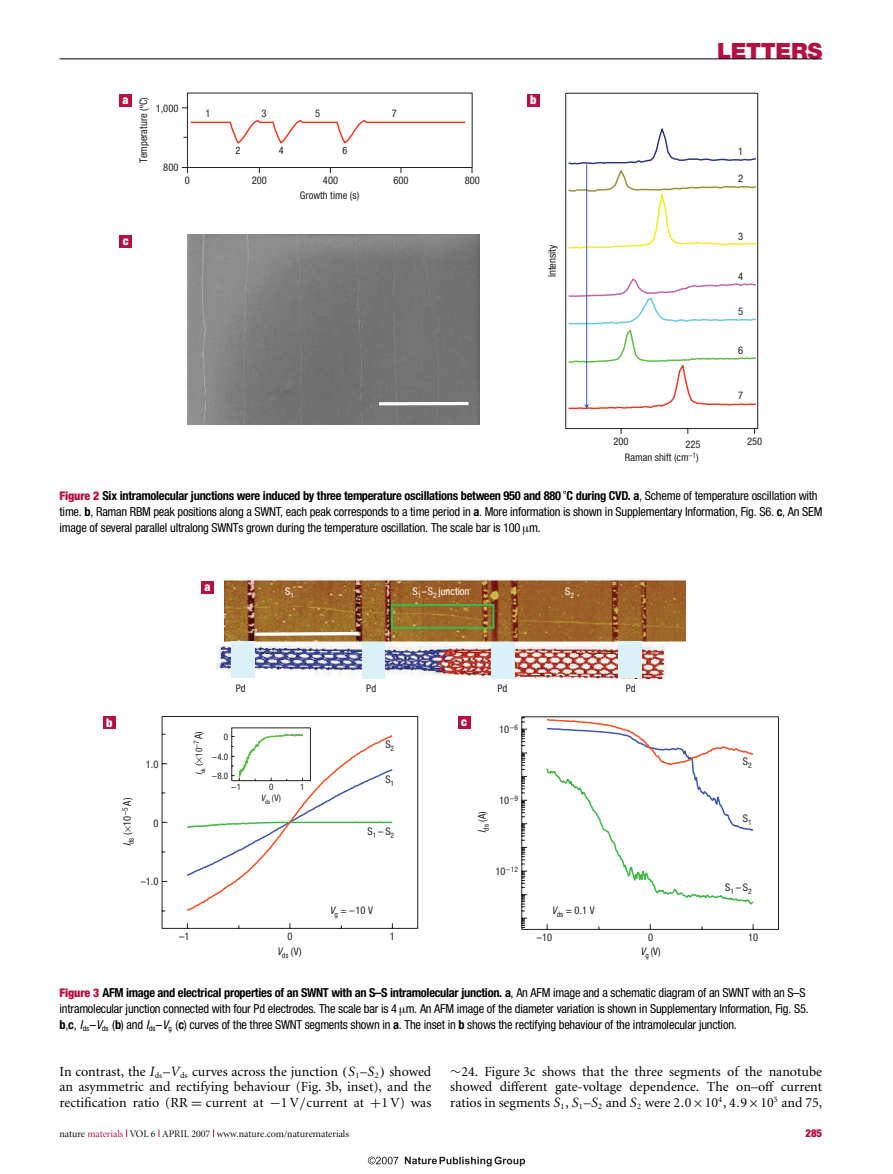
<style>
.page{position:relative;width:893px;height:1174px;background:#fff}
.page>*{position:absolute;margin:0;border:0;box-sizing:border-box;transform-origin:0 0}
.t1{font:900 22.35px "Helvetica Neue";letter-spacing:-.015em;color:#b41042}
.t2{font:13.95px/15.8px "Minion";color:#000;text-align:justify}
.t3{font:12.45px/15.8px "Helvetica Neue Condensed 4";letter-spacing:-.02em;color:#000}
.t4{font:700 condensed 12.45px "Helvetica Neue";letter-spacing:-.025em;color:#000}
.t5{font:900 condensed 12px "Helvetica Neue";color:#fff}
.t6{font:900 condensed 10.8px "Helvetica Neue";color:#b41042}
.t7{font:10.5px "Helvetica Neue Condensed 4";color:#231f20}
.t8{font:10.5px "Helvetica Neue Condensed 4";color:#fff}
.t9{font:10.35px "Helvetica Neue Condensed 4";color:#231f20}
.t10{font:10.05px "Minion Display";color:#000}
.t11{font:9px "Helvetica Neue Condensed 4";color:#231f20}
.t12{font:7.5px "Helvetica Neue Condensed 4";color:#231f20}
.t13{font:7.5px "MTSYB";color:#000}
.t14{font:6px "Helvetica Neue Condensed 4";color:#231f20}
.s1{font-weight:900;font-size:12px;color:#b41042}
.s2{font-family:"Helvetica Neue";font-weight:700;font-stretch:condensed}
.s3{font-family:"txmia"}
.s4{font-family:"Helvetica Neue";font-style:italic;font-stretch:condensed}
.s5{font-size:10.5px}
.s6{font-family:"Helvetica Neue Condensed 4";font-weight:400;font-stretch:normal}
.s7{font-style:italic;font-size:14.25px}
.s8{font-family:"RMTMI";font-size:14.25px}
.s9{font-family:"MTSYN";font-size:14.25px}
.s10{font-family:"Minion Exp"}
.s11{color:#b41042}
</style>
<div class="page">
<hr style="left:60px;top:59px;width:762px;height:1px;background:#000">
<svg style="left:182px;top:93px;width:576px;height:341px"></svg>
<hr style="left:586px;top:165px;width:1px;height:241px;background:#3c58a7">
<svg style="left:567px;top:277px;width:190px;height:133px"></svg>
<div style="left:119px;top:94px;width:13px;height:12px;background:#b41142"></div>
<div style="left:119px;top:235px;width:13px;height:12px;background:#b41142"></div>
<div style="left:527px;top:94px;width:13px;height:12px;background:#b41142"></div>
<img style="left:224px;top:578px;width:461px;height:76px">
<svg style="left:251px;top:630px;width:111px;height:7px"></svg>
<img style="left:217px;top:646px;width:448px;height:32px">
<div style="left:231px;top:641px;width:24px;height:37px;background:#daf1f7"></div>
<div style="left:362px;top:642px;width:23px;height:37px;background:#daf1f7"></div>
<div style="left:492px;top:642px;width:23px;height:37px;background:#daf1f7"></div>
<div style="left:391px;top:604px;width:103px;height:25px;border:2px solid #3eb649"></div>
<div style="left:618px;top:641px;width:23px;height:37px;background:#daf1f7"></div>
<svg style="left:161px;top:716px;width:618px;height:214px"></svg>
<div style="left:201px;top:581px;width:13px;height:12px;background:#b41142"></div>
<div style="left:103px;top:716px;width:13px;height:13px;background:#b41142"></div>
<div style="left:458px;top:716px;width:12px;height:13px;background:#b41142"></div>
<svg style="left:405px;top:1156px;width:120px;height:10px"></svg>
<svg style="left:368px;top:1156px;width:30px;height:8px"></svg>
<svg style="left:185px;top:727px;width:209px;height:185px"></svg>
<p class="t5" style="left:123px;top:95px;width:7px">a</p>
<p class="t7" style="left:140px;top:163px;width:67px;rotate:-90deg">Temperature (ºC)</p>
<p class="t7" style="left:156px;top:104px;width:24px">1,000</p>
<p class="t7" style="left:163px;top:164px;width:17px">800</p>
<p class="t7" style="left:185px;top:177px;width:7px">0</p>
<p class="t5" style="left:123px;top:236px;width:7px">c</p>
<p class="t7" style="left:206px;top:110px;width:7px">1</p>
<p class="t7" style="left:261px;top:110px;width:7px">3</p>
<p class="t9" style="left:235px;top:146px;width:6px">2</p>
<p class="t9" style="left:279px;top:146px;width:6px">4</p>
<p class="t9" style="left:343px;top:146px;width:6px">6</p>
<p class="t7" style="left:315px;top:110px;width:7px">5</p>
<p class="t7" style="left:392px;top:110px;width:7px">7</p>
<p class="t7" style="left:252px;top:177px;width:17px">200</p>
<p class="t7" style="left:323px;top:177px;width:17px">400</p>
<p class="t7" style="left:393px;top:177px;width:17px">600</p>
<p class="t7" style="left:465px;top:177px;width:17px">800</p>
<p class="t7" style="left:300px;top:192px;width:61px">Growth time (s)</p>
<p class="t5" style="left:530px;top:96px;width:8px">b</p>
<p class="t7" style="left:548px;top:277px;width:34px;rotate:-90deg">Intensity</p>
<h1 class="t1" style="left:717px;top:43px;width:107px">LETTERS</h1>
<p class="t7" style="left:738px;top:148px;width:7px">1</p>
<p class="t7" style="left:738px;top:175px;width:7px">2</p>
<p class="t7" style="left:738px;top:232px;width:7px">3</p>
<p class="t7" style="left:738px;top:272px;width:7px">4</p>
<p class="t7" style="left:738px;top:307px;width:7px">5</p>
<p class="t7" style="left:738px;top:346px;width:7px">6</p>
<p class="t7" style="left:738px;top:391px;width:7px">7</p>
<p class="t7" style="left:613px;top:437px;width:17px">200</p>
<p class="t7" style="left:685px;top:441px;width:17px">225</p>
<p class="t7" style="left:747px;top:437px;width:17px">250</p>
<p class="t7" style="left:625px;top:453px;width:75px">Raman shift (cm<sup>–1</sup>)</p>
<p class="t4" style="left:60px;top:491px;width:503px"><span class="s1">Figure 2</span> Six intramolecular junctions were induced by three temperature oscillations between 950 and 880</p>
<p class="t13" style="left:563px;top:487px;width:5px">◦</p>
<p class="t3" style="left:60px;top:489px;width:764px;text-indent:507px"><span class="s2">C during CVD. a</span>, Scheme of temperature oscillation with time. <span class="s2">b</span>, Raman RBM peak positions along a SWNT, each peak corresponds to a time period in <span class="s2">a</span>. More information is shown in Supplementary Information, Fig. S6. <span class="s2">c</span>, An SEM image of several parallel ultralong SWNTs grown during the temperature oscillation. The scale bar is 100 <span class="s3">μ</span>m.</p>
<p class="t5" style="left:205px;top:582px;width:7px">a</p>
<p class="t8" style="left:285px;top:587px;width:10px">S<sub>1</sub></p>
<p class="t8" style="left:565px;top:587px;width:10px">S<sub>2</sub></p>
<p class="t8" style="left:412px;top:587px;width:58px">S<sub>1</sub>–S<sub>2</sub> junction</p>
<p class="t7" style="left:236px;top:684px;width:11px">Pd</p>
<p class="t7" style="left:366px;top:684px;width:11px">Pd</p>
<p class="t7" style="left:498px;top:684px;width:11px">Pd</p>
<p class="t7" style="left:626px;top:684px;width:11px">Pd</p>
<p class="t5" style="left:106px;top:718px;width:8px">b</p>
<p class="t5" style="left:461px;top:717px;width:7px">c</p>
<p class="t7" style="left:123px;top:846px;width:50px;rotate:-90deg"><span class="s4">I</span><sub>ds</sub> ( 10<sup>–5</sup> A)</p>
<p class="t7" style="left:146px;top:760px;width:14px">1.0</p>
<p class="t7" style="left:154px;top:819px;width:7px">0</p>
<p class="t7" style="left:141px;top:878px;width:19px">–1.0</p>
<p class="t11" style="left:196px;top:757px;width:27px;rotate:-90deg">10<sup>–7</sup> <span class="s5">A)</span></p>
<p class="t7" style="left:385px;top:741px;width:10px">S<sub>2</sub></p>
<p class="t11" style="left:224px;top:733px;width:6px">0</p>
<p class="t11" style="left:212px;top:753px;width:18px">–4.0</p>
<p class="t14" style="left:201px;top:775px;width:9px;rotate:-90deg"><sup>I</sup>ds</p>
<p class="t11" style="left:212px;top:772px;width:18px">–8.0</p>
<p class="t11" style="left:232px;top:784px;width:11px">–1</p>
<p class="t11" style="left:269px;top:784px;width:6px">0</p>
<p class="t11" style="left:261px;top:794px;width:22px"><span class="s4">V</span><sub>ds</sub> (V)</p>
<p class="t11" style="left:300px;top:784px;width:6px">1</p>
<p class="t7" style="left:385px;top:775px;width:10px">S<sub>1</sub></p>
<p class="t7" style="left:368px;top:827px;width:28px">S<sub>1</sub> –S<sub>2</sub></p>
<p class="t7" style="left:499px;top:725px;width:20px">10<sup>–6</sup></p>
<p class="t7" style="left:478px;top:833px;width:23px;rotate:-90deg"><span class="s4">I</span><sub>ds</sub> (A)</p>
<p class="t7" style="left:499px;top:796px;width:20px">10<sup>–9</sup></p>
<p class="t12" style="left:496px;top:866px;width:24px"><span class="s5">10</span>–12</p>
<p class="t7" style="left:330px;top:906px;width:45px"><span class="s4">V</span><sub>g</sub> = –10 V</p>
<p class="t7" style="left:552px;top:906px;width:44px"><span class="s4">V</span><sub>ds</sub> = 0.1 V</p>
<p class="t7" style="left:743px;top:757px;width:10px">S<sub>2</sub></p>
<p class="t7" style="left:743px;top:814px;width:10px">S<sub>1</sub></p>
<p class="t7" style="left:725px;top:884px;width:28px">S<sub>1</sub> –S<sub>2</sub></p>
<p class="t7" style="left:179px;top:932px;width:12px">–1</p>
<p class="t7" style="left:287px;top:932px;width:7px">0</p>
<p class="t7" style="left:390px;top:932px;width:7px">1</p>
<p class="t7" style="left:537px;top:933px;width:17px">–10</p>
<p class="t7" style="left:648px;top:933px;width:7px">0</p>
<p class="t7" style="left:748px;top:933px;width:12px">10</p>
<p class="t7" style="left:277px;top:947px;width:26px"><span class="s4">V</span><sub>ds</sub> (V)</p>
<p class="t7" style="left:640px;top:947px;width:22px"><span class="s4">V</span><sub>g</sub> (V)</p>
<p class="t4" style="left:60px;top:988px;width:747px"><span class="s1">Figure 3</span> AFM image and electrical properties of an SWNT with an S–S intramolecular junction. a<span class="s6">, An AFM image and a schematic diagram of an SWNT with an S–S</span></p>
<p class="t3" style="left:60px;top:1002px;width:751px">intramolecular junction connected with four Pd electrodes. The scale bar is 4 <span class="s3">μ</span>m. An AFM image of the diameter variation is shown in Supplementary Information, Fig. S5. <span class="s2">b</span>,<span class="s2">c</span>, <span class="s4">I</span><sub>ds</sub>–<span class="s4">V</span><sub>ds</sub> (<span class="s2">b</span>) and <span class="s4">I</span><sub>ds</sub>–<span class="s4">V</span><sub>g</sub> (<span class="s2">c</span>) curves of the three SWNT segments shown in <span class="s2">a</span>. The inset in <span class="s2">b</span> shows the rectifying behaviour of the intramolecular junction.</p>
<p class="t2" style="left:60px;top:1064px;width:373px">In contrast, the <span class="s7">I</span><sub>ds</sub>–<span class="s7">V</span><sub>ds</sub> curves across the junction <span class="s8">(</span><span class="s7">S</span><sub>1</sub>–<span class="s7">S</span><sub>2</sub> <span class="s8">)</span> showed an asymmetric and rectifying behaviour (Fig. 3b, inset), and the rectification ratio (RR <span class="s9">=</span> current at <span class="s9">−</span>1 V<span class="s8">/</span>current at <span class="s9">+</span>1 V) was</p>
<p class="t2" style="left:450px;top:1064px;width:373px"><span class="s9">∼</span>24. Figure 3c shows that the three segments of the nanotube showed di<span class="s10">ff</span>erent gate-voltage dependence. The on–o<span class="s10">ff</span> current ratios in segments <span class="s7">S</span><sub>1</sub>, <span class="s7">S</span><sub>1</sub>–<span class="s7">S</span><sub>2</sub> and <span class="s7">S</span><sub>2</sub> were 2<span class="s8">.</span>0<span class="s9">×</span>10<sup>4</sup>, 4<span class="s8">.</span>9<span class="s9">×</span>10<sup>5</sup> and 75,</p>
<p class="t10" style="left:60px;top:1129px;width:291px">nature <span class="s11">materials</span> VOL 6 APRIL 2007 www.nature.com/naturematerials</p>
<p class="t6" style="left:805px;top:1129px;width:18px">285</p>
</div>
